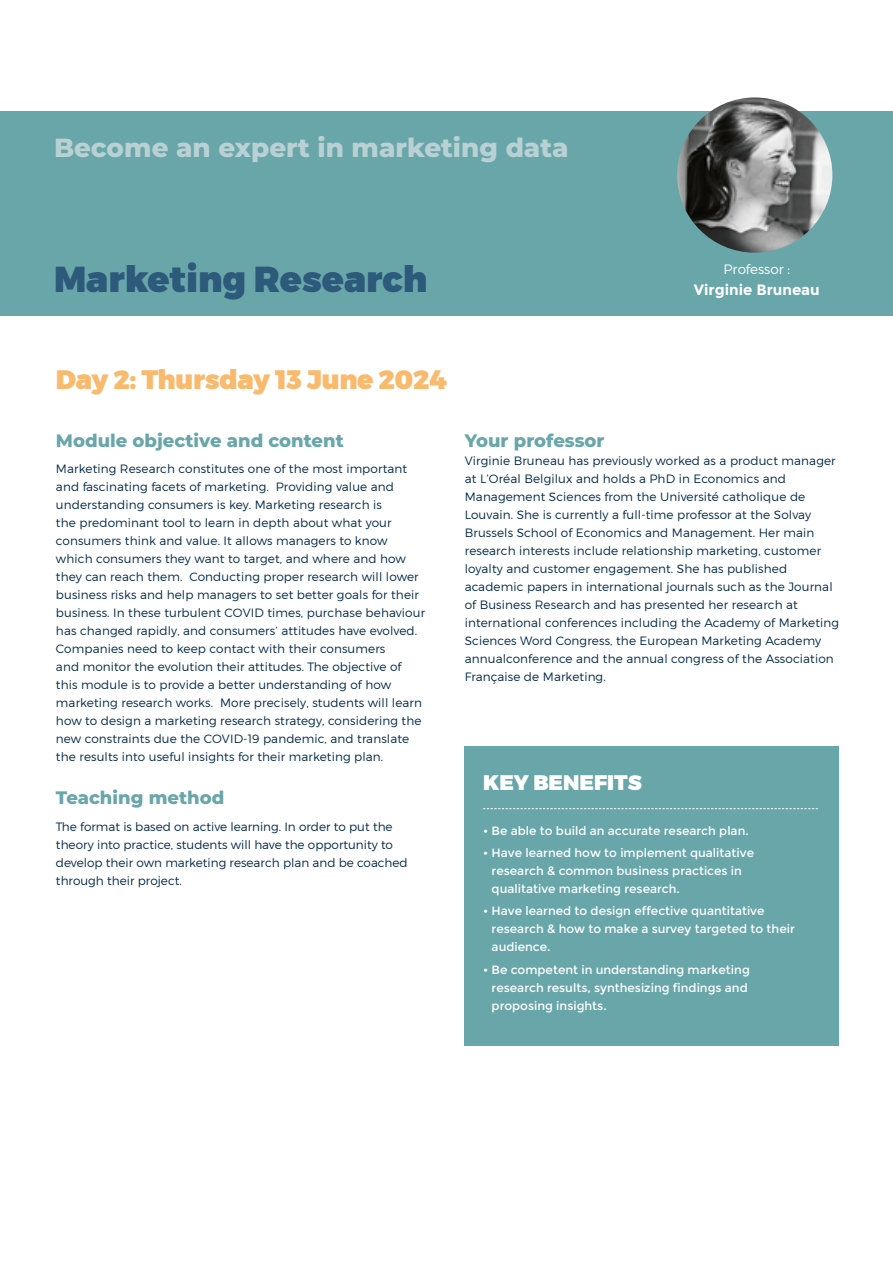
<style>
.page{position:relative;width:893px;height:1263px;background:#fff}
.page>*{position:absolute;margin:0;border:0;box-sizing:border-box;transform-origin:0 0}
.t1{font:900 36px "Montserrat";color:#2d597b}
.t2{font:900 26.55px "Montserrat";letter-spacing:-.01em;color:#f9ba6d}
.t3{font:800 26.25px "Montserrat";color:#bad1d4}
.t4{font:900 21px "Montserrat";color:#fff}
.t5{font:800 18px "Montserrat";color:#69a6aa}
.t6{font:700 15px "Montserrat";color:#fff}
.t7{font:300 13.5px "Montserrat";color:#fff}
.t8{font:300 12px/18px "Montserrat";letter-spacing:.01em;color:#002848}
.t9{font:12px/18px "Montserrat";color:#fff}
</style>
<div class="page">
<div style="left:0;top:111px;width:893px;height:204px;background:#69a6aa"></div>
<div style="left:465px;top:747px;width:374px;height:299px;background:#69a6aa"></div>
<svg style="left:483px;top:808px;width:335px;height:1px"></svg>
<img style="left:677px;top:97px;width:155px;height:156px;border-radius:78px">
<h3 class="t3" style="left:54px;top:130px;width:516px">Become an expert in marketing data</h3>
<h1 class="t1" style="left:54px;top:257px;width:375px">Marketing Research</h1>
<h2 class="t2" style="left:56px;top:363px;width:392px">Day 2: Thursday 13 June 2024</h2>
<p class="t7" style="left:724px;top:261px;width:68px">Professor :</p>
<p class="t6" style="left:694px;top:281px;width:127px">Virginie Bruneau</p>
<h3 class="t5" style="left:56px;top:428px;width:289px">Module objective and content</h3>
<p class="t8" style="left:56px;top:460px;width:371px">Marketing Research constitutes one of the most important and fascinating facets of marketing. Providing value and understanding consumers is key. Marketing research is<br>the predominant tool to learn in depth about what your consumers think and value. It allows managers to know which consumers they want to target, and where and how they can reach them. Conducting proper research will lower business risks and help managers to set better goals for their business. In these turbulent COVID times, purchase behaviour has changed rapidly, and consumers’ attitudes have evolved.<br>Companies need to keep contact with their consumers<br>and monitor the evolution their attitudes. The objective of this module is to provide a better understanding of how marketing research works. More precisely, students will learn how to design a marketing research strategy, considering the new constraints due the COVID-19 pandemic, and translate the results into useful insights for their marketing plan.</p>
<h3 class="t5" style="left:56px;top:786px;width:170px">Teaching method</h3>
<p class="t8" style="left:56px;top:817px;width:353px">The format is based on active learning. In order to put the theory into practice, students will have the opportunity to develop their own marketing research plan and be coached through their project.</p>
<h3 class="t5" style="left:465px;top:428px;width:141px">Your professor</h3>
<p class="t8" style="left:465px;top:451px;width:376px">Virginie Bruneau has previously worked as a product manager at L’Oréal Belgilux and holds a PhD in Economics and Management Sciences from the Université catholique de Louvain. She is currently a full-time professor at the Solvay Brussels School of Economics and Management. Her main research interests include relationship marketing, customer loyalty and customer engagement. She has published academic papers in international journals such as the Journal of Business Research and has presented her research at international conferences including the Academy of Marketing Sciences Word Congress, the European Marketing Academy annualconference and the annual congress of the Association Française de Marketing.</p>
<h3 class="t4" style="left:483px;top:770px;width:160px">KEY BENEFITS</h3>
<p class="t9" style="left:483px;top:822px;width:267px">• Be able to build an accurate research plan.</p>
<p class="t9" style="left:492px;top:844px;width:264px;text-indent:-8px">• Have learned how to implement qualitative research &amp; common business practices in qualitative marketing research.</p>
<p class="t9" style="left:492px;top:902px;width:305px;text-indent:-8px">• Have learned to design effective quantitative research &amp; how to make a survey targeted to their audience.</p>
<p class="t9" style="left:492px;top:960px;width:260px;text-indent:-8px">• Be competent in understanding marketing research results, synthesizing findings and proposing insights.</p>
</div>
